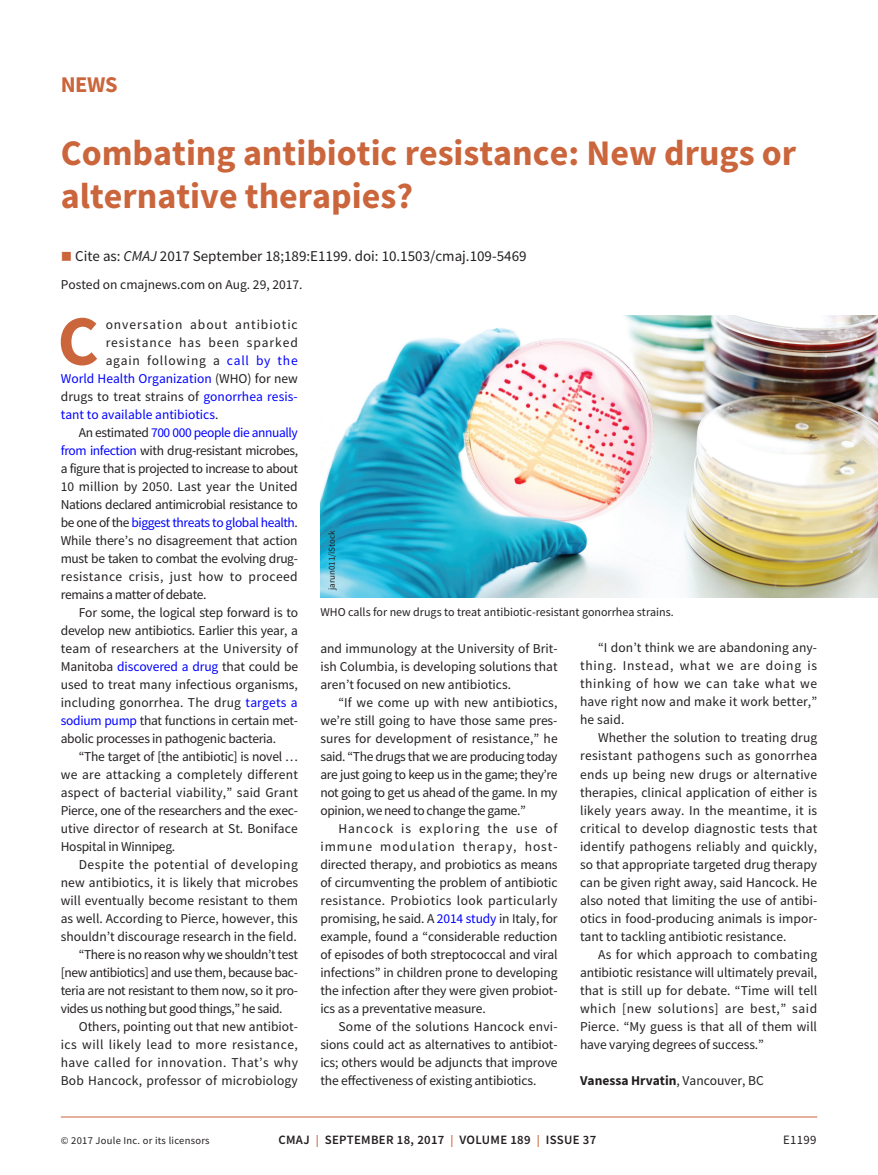
<style>
.page{position:relative;width:878px;height:1175px;background:#fff}
.page>*{position:absolute;margin:0;border:0;box-sizing:border-box;transform-origin:0 0}
.t1{font:700 70.65px "Source Sans Pro";color:#cb653c}
.t2{font:700 36px/43.2px "Source Sans Pro";color:#cb653c}
.t3{font:700 22.5px "Source Sans Pro";color:#cb653c}
.t4{font:15px "Source Sans Pro";color:#231f20}
.t5{font:13.5px/18px "Source Sans Pro";color:#231f20;text-align:justify}
.t6{font:13.5px "Source Sans Pro";letter-spacing:-.03em;color:#231f20}
.t7{font:13.5px "Source Sans Pro";letter-spacing:-.02em;color:#231f20}
.t8{font:13.5px "Source Sans Pro";letter-spacing:.035em;color:#231f20}
.t9{font:13.5px "Source Sans Pro";letter-spacing:-.03em;color:#00f}
.t10{font:13.5px "Source Sans Pro";color:#00f}
.t11{font:13.5px "Source Sans Pro";letter-spacing:.03em;color:#231f20}
.t12{font:700 13.5px "Source Sans Pro";color:#231f20}
.t13{font:13.5px "Source Sans Pro";letter-spacing:.07em;color:#231f20}
.t14{font:13.5px "Source Sans Pro";letter-spacing:.065em;color:#231f20}
.t15{font:13.5px "Source Sans Pro";letter-spacing:.06em;color:#231f20}
.t16{font:600 12.75px "Source Sans Pro";letter-spacing:.025em;color:#231f20}
.t17{font:12.75px "Source Sans Pro";letter-spacing:.025em;color:#231f20}
.t18{font:12px "Source Sans Pro";color:#231f20}
.t19{font:10.5px "Source Sans Pro";letter-spacing:.025em;color:#231f20}
.t20{font:9px "Source Sans Pro";color:#231f20}
.s1{color:#cb653c}
.s2{font-style:italic}
.s3{color:#00f}
.s4{color:#231f20}
.s5{font-weight:400}
.s6{font-size:12px;color:#cb653c}
</style>
<div class="page">
<hr style="left:61px;top:1116px;width:756px;height:1px;background:#cb653c">
<img style="left:320px;top:315px;width:558px;height:282px">
<h3 class="t3" style="left:61px;top:69px;width:58px">NEWS</h3>
<h2 class="t2" style="left:61px;top:131px;width:737px">Combating antibiotic resistance: New drugs or alternative therapies?</h2>
<p class="t4" style="left:61px;top:246px;width:467px"><span class="s1">■</span> Cite as: <span class="s2">CMAJ</span> 2017 September 18;189:E1199. doi: 10.1503/cmaj.109-5469</p>
<p class="t5" style="left:61px;top:276px;width:243px">Posted on cmajnews.com on Aug. 29, 2017.</p>
<h1 class="t1" style="left:57px;top:293px;width:43px">C</h1>
<p class="t13" style="left:106px;top:315px;width:193px">onversation about antibiotic</p>
<p class="t14" style="left:106px;top:333px;width:194px">resistance has been sparked</p>
<p class="t15" style="left:106px;top:351px;width:193px">again following a <span class="s3">call by the</span></p>
<p class="t10" style="left:61px;top:369px;width:239px">World Health Organization <span class="s4">(WHO) for new</span></p>
<p class="t5" style="left:61px;top:387px;width:238px">drugs to treat strains of <span class="s3">gonorrhea resis-</span></p>
<p class="t10" style="left:61px;top:405px;width:159px">tant to available antibiotics<span class="s4">.</span></p>
<p class="t9" style="left:79px;top:423px;width:220px"><span class="s4">An estimated</span> 700 000 people die annually</p>
<p class="t6" style="left:61px;top:441px;width:239px"><span class="s3">from infection</span> with drug-resistant microbes,</p>
<p class="t6" style="left:61px;top:459px;width:239px">a figure that is projected to increase to about</p>
<p class="t5" style="left:61px;top:477px;width:238px">10 million by 2050. Last year the United</p>
<p class="t6" style="left:61px;top:495px;width:239px">Nations declared antimicrobial resistance to</p>
<p class="t9" style="left:61px;top:513px;width:239px"><span class="s4">be one of the</span> biggest threats to global health<span class="s4">.</span></p>
<p class="t5" style="left:61px;top:531px;width:238px">While there’s no disagreement that action</p>
<p class="t6" style="left:61px;top:549px;width:238px">must be taken to combat the evolving drug-</p>
<p class="t11" style="left:61px;top:567px;width:238px">resistance crisis, just how to proceed</p>
<p class="t6" style="left:61px;top:585px;width:147px">remains a matter of debate.</p>
<p class="t5" style="left:79px;top:603px;width:221px">For some, the logical step forward is to</p>
<p class="t7" style="left:61px;top:621px;width:238px">develop new antibiotics. Earlier this year, a</p>
<p class="t5" style="left:61px;top:639px;width:239px">team of researchers at the University of</p>
<p class="t5" style="left:61px;top:657px;width:239px">Manitoba <span class="s3">discovered a drug</span> that could be</p>
<p class="t5" style="left:61px;top:675px;width:239px">used to treat many infectious organisms,</p>
<p class="t5" style="left:61px;top:693px;width:238px">including gonorrhea. The drug <span class="s3">targets a</span></p>
<p class="t7" style="left:61px;top:711px;width:239px"><span class="s3">sodium pump</span> that functions in certain met-</p>
<p class="t7" style="left:61px;top:729px;width:217px">abolic processes in pathogenic bacteria.</p>
<p class="t7" style="left:79px;top:747px;width:220px">“The target of [the antibiotic] is novel …</p>
<p class="t5" style="left:61px;top:765px;width:239px">we are attacking a completely different</p>
<p class="t5" style="left:61px;top:783px;width:239px">aspect of bacterial viability,” said Grant</p>
<p class="t7" style="left:61px;top:801px;width:238px">Pierce, one of the researchers and the exec-</p>
<p class="t5" style="left:61px;top:819px;width:238px">utive director of research at St. Boniface</p>
<p class="t7" style="left:61px;top:837px;width:116px">Hospital in Winnipeg.</p>
<p class="t8" style="left:79px;top:855px;width:221px">Despite the potential of developing</p>
<p class="t5" style="left:61px;top:873px;width:239px">new antibiotics, it is likely that microbes</p>
<p class="t5" style="left:61px;top:891px;width:239px">will eventually become resistant to them</p>
<p class="t5" style="left:61px;top:909px;width:238px">as well. According to Pierce, however, this</p>
<p class="t5" style="left:61px;top:927px;width:237px">shouldn’t discourage research in the field.</p>
<p class="t6" style="left:79px;top:945px;width:221px">“There is no reason why we shouldn’t test</p>
<p class="t6" style="left:61px;top:963px;width:238px">[new antibiotics] and use them, because bac-</p>
<p class="t6" style="left:61px;top:981px;width:238px">teria are not resistant to them now, so it pro-</p>
<p class="t6" style="left:61px;top:999px;width:223px">vides us nothing but good things,” he said.</p>
<p class="t5" style="left:79px;top:1017px;width:220px">Others, pointing out that new antibiot-</p>
<p class="t8" style="left:61px;top:1035px;width:238px">ics will likely lead to more resistance,</p>
<p class="t8" style="left:61px;top:1053px;width:239px">have called for innovation. That’s why</p>
<p class="t5" style="left:61px;top:1071px;width:238px">Bob Hancock, professor of microbiology</p>
<p class="t20" style="left:326px;top:590px;width:61px;rotate:-90deg">jarun011/iStock</p>
<p class="t18" style="left:320px;top:604px;width:355px">WHO calls for new drugs to treat antibiotic-resistant gonorrhea strains.</p>
<p class="t5" style="left:320px;top:639px;width:239px">and immunology at the University of Brit&shy;ish Columbia, is developing solutions that aren’t focused on new antibiotics.</p>
<p class="t5" style="left:320px;top:693px;width:239px;text-indent:18px">“If we come up with new antibiotics, we’re still going to have those same pres&shy;sures for development of resistance,” he said. “The drugs that we are producing today are just going to keep us in the game; they’re not going to get us ahead of the game. In my opinion, we need to change the game.”</p>
<p class="t5" style="left:320px;top:819px;width:239px;text-indent:18px">Hancock is exploring the use of immune modulation therapy, host&shy;directed therapy, and probiotics as means of circumventing the problem of antibiotic resistance. Probiotics look particularly promising, he said. A <span class="s3">2014 study</span> in Italy, for example, found a “considerable reduction of episodes of both streptococcal and viral infections” in children prone to developing the infection after they were given probiot&shy;ics as a preventative measure.</p>
<p class="t5" style="left:320px;top:1017px;width:239px;text-indent:18px">Some of the solutions Hancock envi&shy;sions could act as alternatives to antibiot&shy;ics; others would be adjuncts that improve the effectiveness of existing antibiotics.</p>
<p class="t5" style="left:580px;top:639px;width:239px;text-indent:18px">“I don’t think we are abandoning any&shy;thing. Instead, what we are doing is thinking of how we can take what we have right now and make it work better,” he said.</p>
<p class="t5" style="left:580px;top:729px;width:239px;text-indent:18px">Whether the solution to treating drug resistant pathogens such as gonorrhea ends up being new drugs or alternative therapies, clinical application of either is likely years away. In the meantime, it is critical to develop diagnostic tests that identify pathogens reliably and quickly, so that appropriate targeted drug therapy can be given right away, said Hancock. He also noted that limiting the use of antibi&shy;otics in food-producing animals is impor&shy;tant to tackling antibiotic resistance.</p>
<p class="t5" style="left:580px;top:945px;width:238px;text-indent:18px">As for which approach to combating antibiotic resistance will ultimately prevail, that is still up for debate. “Time will tell which [new solutions] are best,” said Pierce. “My guess is that all of them will have varying degrees of success.”</p>
<p class="t12" style="left:580px;top:1070px;width:185px">Vanessa Hrvatin<span class="s5">, Vancouver, BC</span></p>
<p class="t19" style="left:61px;top:1134px;width:150px">© 2017 Joule Inc. or its licensors</p>
<p class="t16" style="left:278px;top:1131px;width:319px">CMAJ <span class="s6">|</span> SEPTEMBER 18, 2017 <span class="s6">|</span> VOLUME 189 <span class="s6">|</span> ISSUE 37</p>
<p class="t17" style="left:783px;top:1132px;width:35px">E1199</p>
</div>
